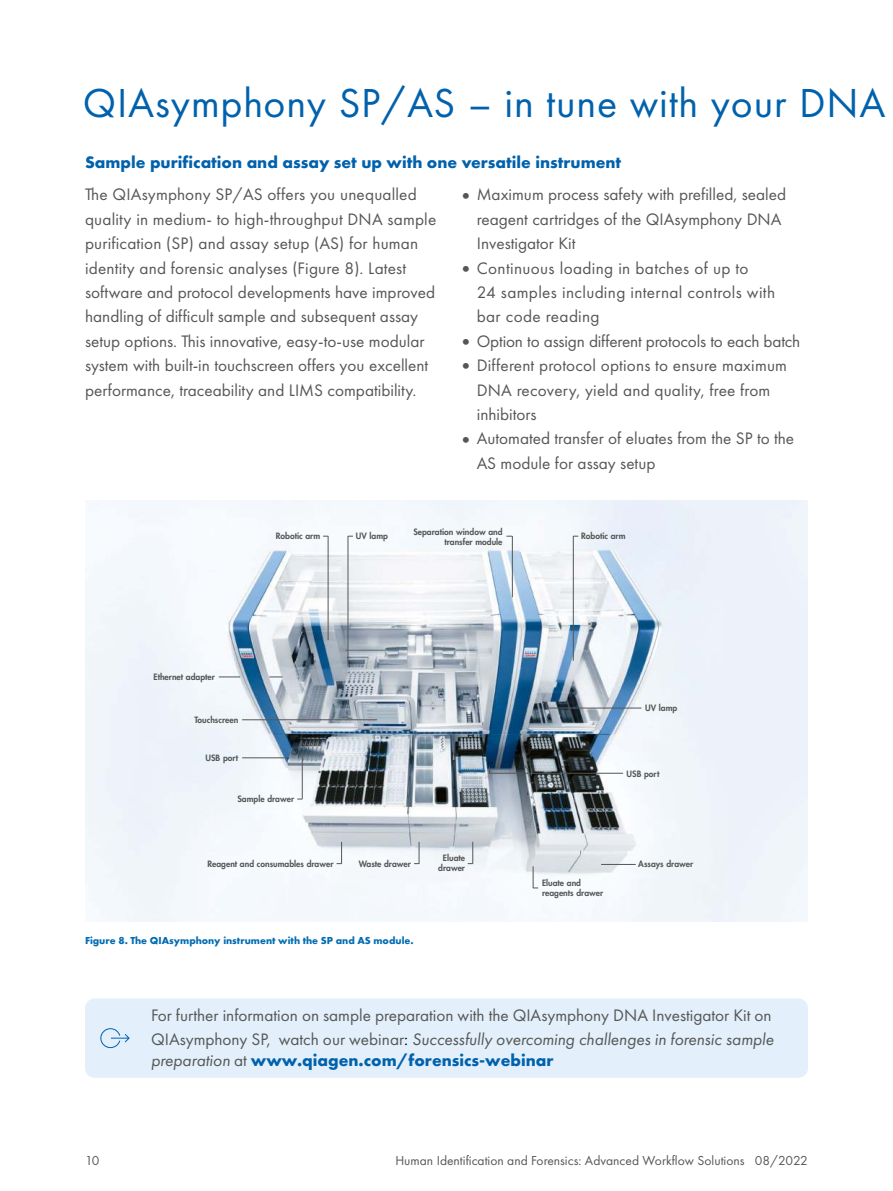
<style>
.page{position:relative;width:893px;height:1191px;background:#fff}
.page>*{position:absolute;margin:0;border:0;box-sizing:border-box;transform-origin:0 0}
.t1{font:42px "Futura PT";letter-spacing:.02em;color:#0061ad}
.t2{font:17.25px/24.5px "Futura PT";color:#555756}
.t3{font:700 17.25px "Futura PT";color:#0061ad}
.t4{font:17.25px/24.5px "Futura PT";letter-spacing:.02em;color:#555756}
.t5{font:13.5px "Futura PT";color:#555756}
.t6{font:700 10.5px "Futura PT";color:#006cb4}
.t7{font:800 8.55px/10.2px "Futura Std";color:#555756;text-align:right}
.s1{font-size:21px}
.s2{color:#000}
.s3{font-style:italic}
.s4{font-weight:400;font-style:italic;color:#555756}
.s5{font-weight:400;color:#555756}
</style>
<div class="page">
<div style="left:85px;top:998px;width:723px;height:79px;background:#e3effa;border-radius:10px"></div>
<svg style="left:100px;top:1028px;width:30px;height:20px"></svg>
<img style="left:85px;top:500px;width:723px;height:421px">
<hr style="left:512px;top:536px;width:1px;height:61px;background:#555756">
<svg style="left:337px;top:842px;width:5px;height:22px"></svg>
<hr style="left:348px;top:536px;width:1px;height:130px;background:#555756">
<hr style="left:573px;top:536px;width:1px;height:124px;background:#555756">
<hr style="left:601px;top:864px;width:35px;height:1px;background:#555756">
<hr style="left:489px;top:773px;width:134px;height:1px;background:#555756">
<hr style="left:242px;top:719px;width:135px;height:1px;background:#555756">
<hr style="left:242px;top:757px;width:47px;height:1px;background:#555756">
<svg style="left:219px;top:676px;width:21px;height:1px"></svg>
<svg style="left:269px;top:676px;width:13px;height:1px"></svg>
<hr style="left:546px;top:708px;width:95px;height:1px;background:#555756">
<hr style="left:328px;top:536px;width:1px;height:104px;background:#555756">
<hr style="left:302px;top:756px;width:1px;height:43px;background:#555756">
<svg style="left:414px;top:842px;width:6px;height:22px"></svg>
<svg style="left:468px;top:841px;width:5px;height:23px"></svg>
<svg style="left:533px;top:866px;width:5px;height:22px"></svg>
<h1 class="t1" style="left:83px;top:85px;width:804px">QIAsymphony SP/AS – in tune with your DNA</h1>
<p class="t3" style="left:85px;top:155px;width:538px">Sample purification and assay set up with one versatile instrument</p>
<p class="t2" style="left:85px;top:184px;width:353px">The QIAsymphony SP/AS offers you unequalled quality in medium- to high-throughput DNA sample purification (SP) and assay setup (AS) for human identity and forensic analyses (Figure 8). Latest software and protocol developments have improved handling of difficult sample and subsequent assay setup options. This innovative, easy-to-use modular system with built-in touchscreen offers you excellent performance, traceability and LIMS compatibility.</p>
<p class="t2" style="left:477px;top:184px;width:311px;text-indent:-21px"><span class="s1">•</span> Maximum process safety with prefilled, sealed reagent cartridges of the QIAsymphony DNA<br>Investigator Kit</p>
<p class="t4" style="left:477px;top:257px;width:300px;text-indent:-21px"><span class="s1">•</span> Continuous loading in batches of up to<br>24 samples including internal controls with bar code reading</p>
<p class="t2" style="left:455px;top:330px;width:346px"><span class="s1">•</span> Option to assign different protocols to each batch</p>
<p class="t2" style="left:477px;top:354px;width:312px;text-indent:-21px"><span class="s1">•</span> Different protocol options to ensure maximum<br>DNA recovery, yield and quality, free from inhibitors</p>
<p class="t2" style="left:477px;top:427px;width:319px;text-indent:-21px"><span class="s1">•</span> Automated transfer of eluates from the SP to the<br>AS module for assay setup</p>
<p class="t7" style="left:276px;top:531px;width:46px">Robotic arm</p>
<p class="t7" style="left:413px;top:527px;width:91px">Separation window and transfer module</p>
<p class="t7" style="left:356px;top:531px;width:34px">UV lamp</p>
<p class="t7" style="left:581px;top:531px;width:46px">Robotic arm</p>
<p class="t7" style="left:154px;top:672px;width:63px">Ethernet adapter</p>
<p class="t7" style="left:195px;top:715px;width:45px">Touchscreen</p>
<p class="t7" style="left:206px;top:753px;width:34px">USB port</p>
<p class="t7" style="left:237px;top:794px;width:58px">Sample drawer</p>
<p class="t7" style="left:207px;top:859px;width:127px">Reagent and consumables drawer</p>
<p class="t7" style="left:359px;top:859px;width:54px">Waste drawer</p>
<p class="t7" style="left:438px;top:853px;width:28px;text-align:center">Eluate drawer</p>
<p class="t7" style="left:645px;top:704px;width:34px">UV lamp</p>
<p class="t7" style="left:627px;top:769px;width:34px">USB port</p>
<p class="t7" style="left:542px;top:878px;width:63px;text-align:left">Eluate and reagents drawer</p>
<p class="t7" style="left:638px;top:859px;width:56px">Assays drawer</p>
<p class="t6" style="left:85px;top:936px;width:330px">Figure 8. The QIAsymphony instrument with the SP and AS module.</p>
<p class="t2" style="left:151px;top:1003px;width:624px">For further information on sample preparation with the QIAsymphony DNA Investigator Kit on<br>QIAsymphony SP, watch our webinar<span class="s2">:</span> <span class="s3">Successfully overcoming challenges in forensic sample</span></p>
<p class="t3" style="left:151px;top:1052px;width:404px"><span class="s4">preparation</span> <span class="s5">at</span> www.qiagen.com/forensics-webinar</p>
<p class="t5" style="left:85px;top:1155px;width:16px">10</p>
<p class="t5" style="left:395px;top:1155px;width:414px">Human Identification and Forensics: Advanced Workflow Solutions 08/2022</p>
</div>
